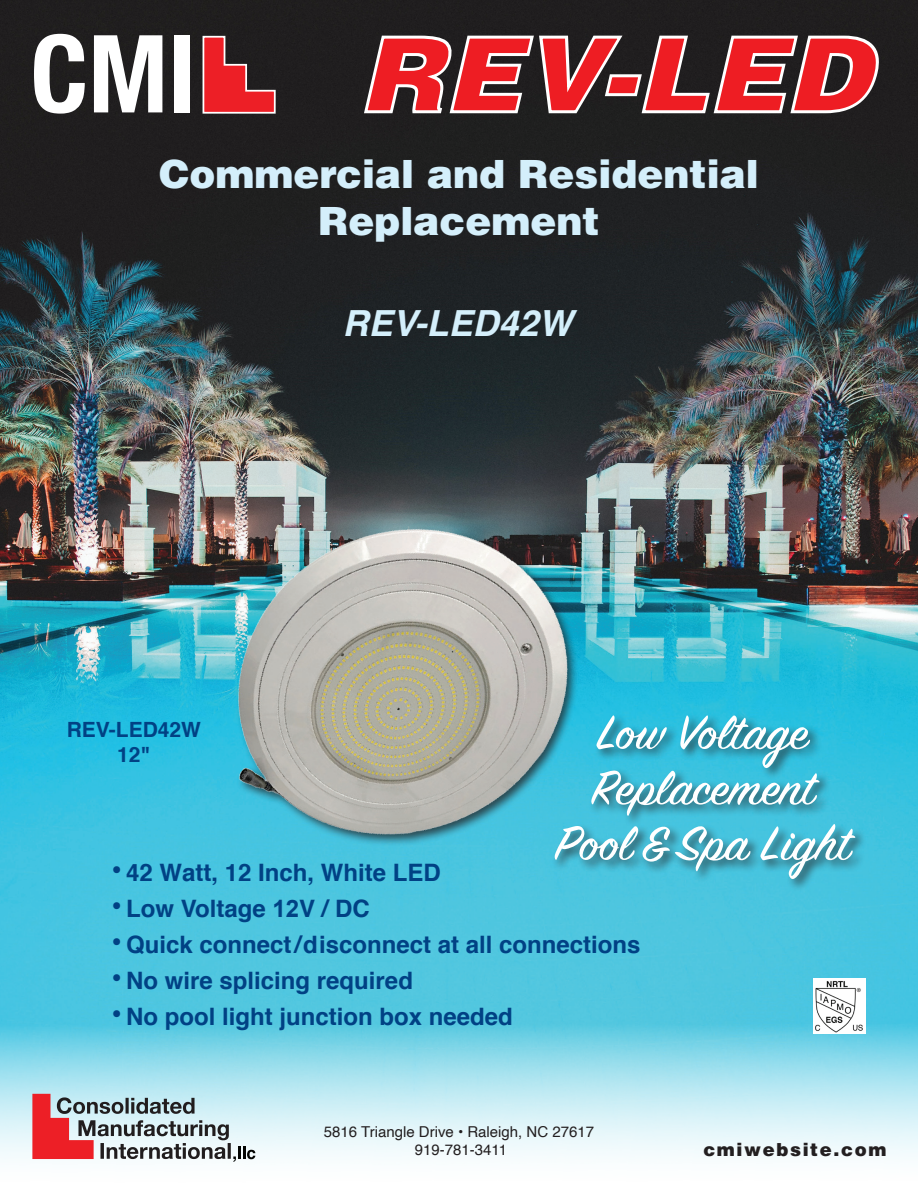
<style>
.page{position:relative;width:918px;height:1188px;background:#fff}
.page>*{position:absolute;margin:0;border:0;box-sizing:border-box;transform-origin:0 0}
.t1{font:700 condensed 108px "Helvetica Neue";color:#fff}
.t2{font:53.4px/55.5px "Sign Painter House Script";color:#fff;text-align:center;scale:1.08 1}
.t3{font:900 39px/46.8px "Helvetica";color:#d4effb;text-align:center}
.t4{font:italic 700 36px "Helvetica";color:#d4effb}
.t5{font:700 24px "Helvetica";color:#014184}
.t6{font:700 21px/25.2px "Helvetica";color:#014184;text-align:center}
.t7{font:900 18px "Helvetica";letter-spacing:.09em;color:#231f20}
.t8{font:15px/18px "Helvetica";color:#231f20;text-align:center}
.s1{font-size:31.5px}
.s2{font-family:"Arial"}
</style>
<div class="page">
<img style="left:0;top:0;width:918px;height:1159px">
<svg style="left:32px;top:1094px;width:223px;height:68px;background:#b9a6aa"></svg>
<svg style="left:202px;top:35px;width:75px;height:80px;background:#9a3235"></svg>
<svg style="left:362px;top:33px;width:526px;height:82px;background:#9e4245"></svg>
<div style="left:552px;top:713px;width:315px;height:178px;background:#231f20;opacity:.75"></div>
<img style="left:813px;top:978px;width:53px;height:55px">
<div style="left:235px;top:526px;width:344px;height:320px;background:#231f20;opacity:.75"></div>
<img style="left:232px;top:523px;width:341px;height:319px">
<h1 class="t1" style="left:30px;top:-16px;width:167px">CMI</h1>
<h3 class="t3" style="left:159px;top:150px;width:601px">Commercial and Residential<br>Replacement</h3>
<h3 class="t4" style="left:342px;top:294px;width:232px">REV-LED42W</h3>
<h2 class="t2" style="left:555px;top:709px;width:275px">Low Voltage<br>Replacement<br>Pool &amp; Spa Light</h2>
<p class="t6" style="left:67px;top:717px;width:136px">REV-LED42W<br>12"</p>
<p class="t5" style="left:111px;top:853px;width:331px"><span class="s1">•</span> 42 Watt, 12 Inch, White LED</p>
<p class="t5" style="left:111px;top:889px;width:260px"><span class="s1">•</span> Low Voltage <span class="s2">12</span>V / DC</p>
<p class="t5" style="left:111px;top:925px;width:531px"><span class="s1">•</span> Quick connect/disconnect at all connections</p>
<p class="t5" style="left:111px;top:961px;width:303px"><span class="s1">•</span> No wire splicing required</p>
<p class="t5" style="left:111px;top:997px;width:403px"><span class="s1">•</span> No pool light junction box needed</p>
<p class="t8" style="left:324px;top:1124px;width:272px">5816 Triangle Drive • Raleigh, NC 27617<br>919-781-3411</p>
<p class="t7" style="left:703px;top:1137px;width:185px">cmiwebsite.com</p>
</div>
